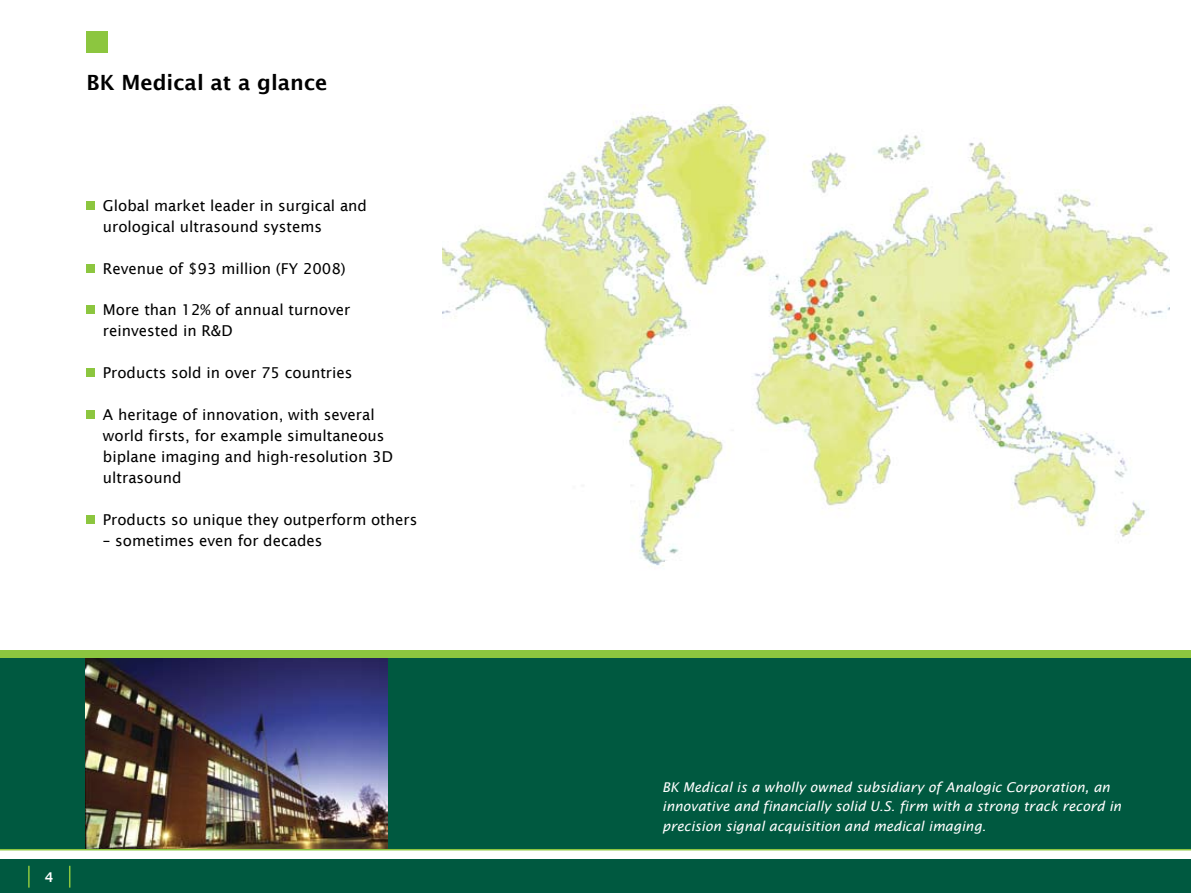
<style>
.page{position:relative;width:1191px;height:893px;background:#fff}
.page>*{position:absolute;margin:0;border:0;box-sizing:border-box;transform-origin:0 0}
.t1{font:600 21px "Lucida Sans";color:#000}
.t2{font:15px/21px "Lucida Sans";color:#000}
.t3{font:italic 13.5px/19.5px "Lucida Sans";color:#fff}
.t4{font:600 13.5px "Lucida Sans";color:#fff}
</style>
<div class="page">
<div style="left:0;top:860px;width:1191px;height:33px;background:#005940"></div>
<hr style="left:28px;top:866px;width:2px;height:22px;background:#8cc63f">
<svg style="left:69px;top:866px;width:1px;height:22px"></svg>
<img style="left:442px;top:105px;width:727px;height:461px">
<div style="left:0;top:655px;width:1191px;height:194px;background:#005940"></div>
<div style="left:86px;top:201px;width:8px;height:9px;background:#8cc63f"></div>
<div style="left:86px;top:264px;width:8px;height:9px;background:#8cc63f"></div>
<div style="left:86px;top:305px;width:8px;height:8px;background:#8cc63f"></div>
<div style="left:86px;top:368px;width:8px;height:8px;background:#8cc63f"></div>
<div style="left:86px;top:410px;width:8px;height:8px;background:#8cc63f"></div>
<div style="left:86px;top:515px;width:8px;height:8px;background:#8cc63f"></div>
<div style="left:86px;top:31px;width:22px;height:21px;background:#8cc63f"></div>
<img style="left:86px;top:658px;width:302px;height:191px">
<div style="left:0;top:651px;width:1191px;height:7px;background:#8cc63f"></div>
<hr style="left:0;top:849px;width:1191px;height:1px;background:#8cc63f">
<h1 class="t1" style="left:86px;top:70px;width:242px">BK Medical at a glance</h1>
<p class="t2" style="left:103px;top:196px;width:266px">Global market leader in surgical and urological ultrasound systems</p>
<p class="t2" style="left:103px;top:259px;width:244px">Revenue of $93 million (FY 2008)</p>
<p class="t2" style="left:103px;top:299px;width:249px">More than 12% of annual turnover reinvested in R&amp;D</p>
<p class="t2" style="left:103px;top:362px;width:251px">Products sold in over 75 countries</p>
<p class="t2" style="left:103px;top:404px;width:291px">A heritage of innovation, with several world firsts, for example simultaneous biplane imaging and high-resolution 3D ultrasound</p>
<p class="t2" style="left:103px;top:509px;width:316px">Products so unique they outperform others</p>
<p class="t2" style="left:103px;top:530px;width:221px">– sometimes even for decades</p>
<p class="t4" style="left:45px;top:870px;width:10px">4</p>
<p class="t3" style="left:662px;top:777px;width:460px">BK Medical is a wholly owned subsidiary of Analogic Corporation, an innovative and financially solid U.S. firm with a strong track record in precision signal acquisition and medical imaging.</p>
</div>
